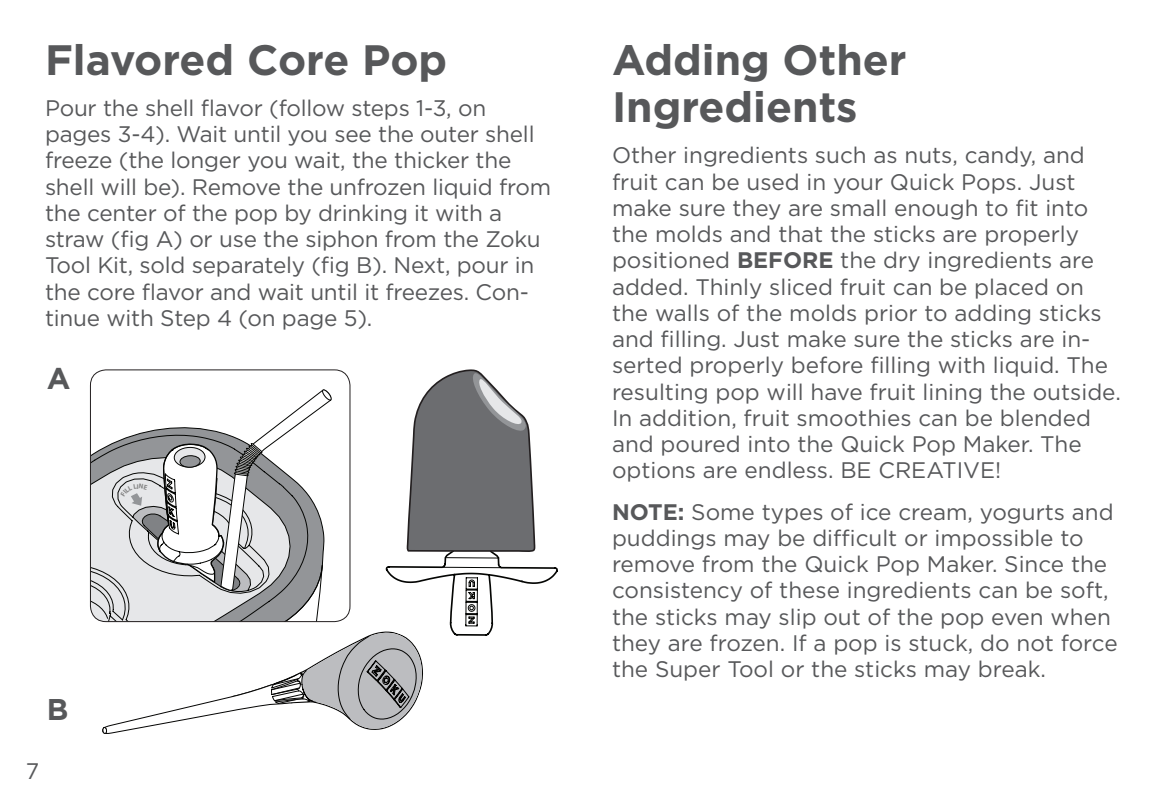
<style>
.page{position:relative;width:1170px;height:810px;background:#fff}
.page>*{position:absolute;margin:0;border:0;box-sizing:border-box;transform-origin:0 0}
.t1{font:700 42.5px/47.5px "Gotham";color:#57585a}
.t2{font:700 30px "Gotham";color:#57585a}
.t3{font:22.5px/26.2px "Gotham";color:#57585a}
.s1{font-weight:700}
</style>
<div class="page">
<svg style="left:90px;top:369px;width:468px;height:365px"></svg>
<h1 class="t1" style="left:45px;top:35px;width:404px">Flavored Core Pop</h1>
<p class="t3" style="left:45px;top:94px;width:508px">Pour the shell flavor (follow steps 1-3, on pages 3-4). Wait until you see the outer shell freeze (the longer you wait, the thicker the shell will be). Remove the unfrozen liquid from the center of the pop by drinking it with a straw (fig A) or use the siphon from the Zoku Tool Kit, sold separately (fig B). Next, pour in the core flavor and wait until it freezes. Con&shy;tinue with Step 4 (on page 5).</p>
<h2 class="t2" style="left:47px;top:361px;width:25px">A</h2>
<h2 class="t2" style="left:47px;top:692px;width:23px">B</h2>
<p class="t3" style="left:26px;top:757px;width:15px">7</p>
<h1 class="t1" style="left:612px;top:35px;width:296px">Adding Other<br>Ingredients</h1>
<p class="t3" style="left:612px;top:142px;width:510px">Other ingredients such as nuts, candy, and fruit can be used in your Quick Pops. Just make sure they are small enough to fit into the molds and that the sticks are properly positioned <span class="s1">BEFORE</span> the dry ingredients are added. Thinly sliced fruit can be placed on the walls of the molds prior to adding sticks and filling. Just make sure the sticks are in&shy;serted properly before filling with liquid. The resulting pop will have fruit lining the outside.<br>In addition, fruit smoothies can be blended and poured into the Quick Pop Maker. The options are endless. BE CREATIVE!</p>
<p class="t3" style="left:612px;top:498px;width:507px"><span class="s1">NOTE:</span> Some types of ice cream, yogurts and puddings may be difficult or impossible to remove from the Quick Pop Maker. Since the consistency of these ingredients can be soft, the sticks may slip out of the pop even when they are frozen. If a pop is stuck, do not force the Super Tool or the sticks may break.</p>
</div>
